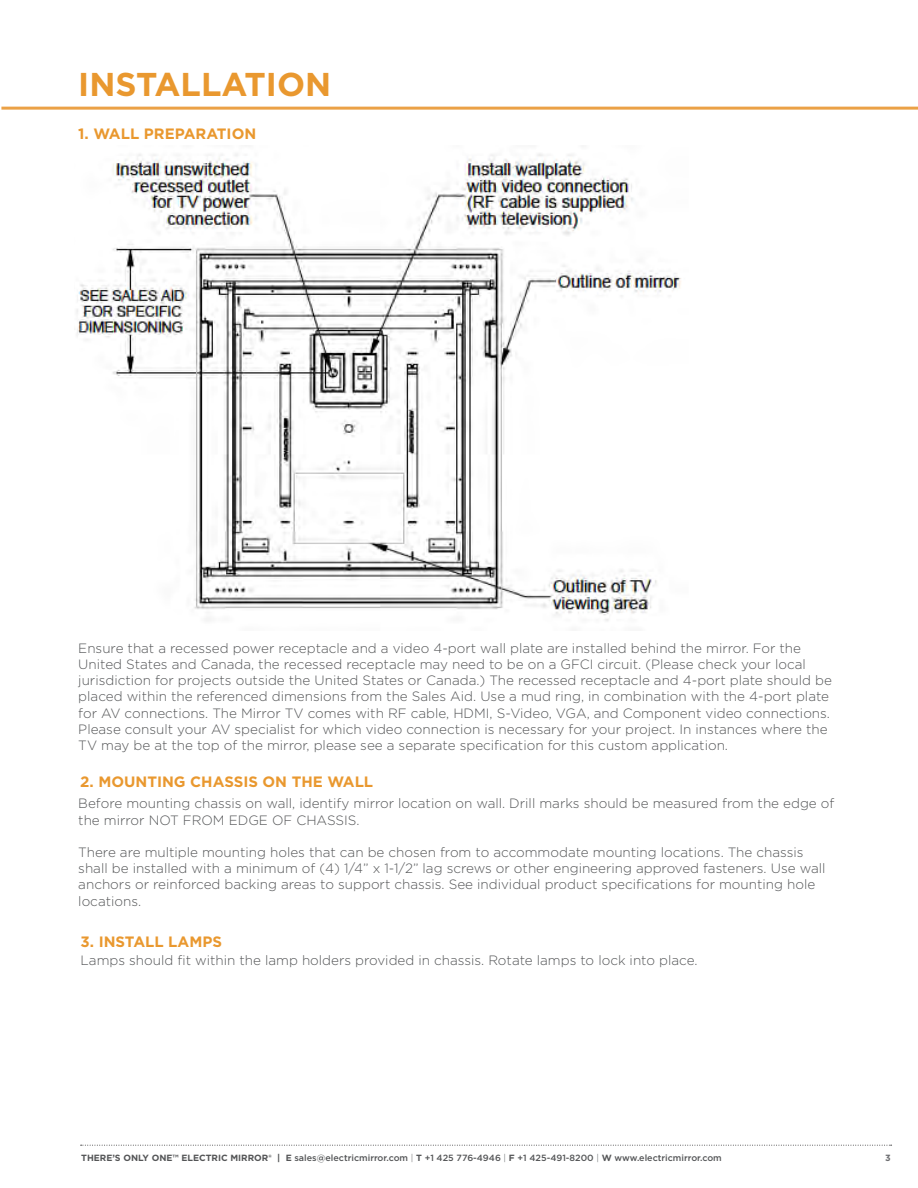
<style>
.page{position:relative;width:918px;height:1188px;background:#fff}
.page>*{position:absolute;margin:0;border:0;box-sizing:border-box;transform-origin:0 0}
.t1{font:700 33px "Gotham";color:#e9982f}
.t2{font:700 15px "Gotham";color:#e9982f}
.t3{font:300 13.5px/16.2px "Gotham";color:#545557}
.t4{font:500 9px "Gotham";color:#545557}
.t5{font:700 9px "Gotham";color:#6c6d70}
.s1{font-weight:700}
.s2{font-weight:300}
</style>
<div class="page">
<svg style="left:81px;top:1145px;width:811px;height:1px"></svg>
<hr style="left:1px;top:107px;width:917px;height:3px;background:#eba146">
<img style="left:76px;top:153px;width:605px;height:468px">
<p class="t1" style="left:78px;top:62px;width:254px">INSTALLATION</p>
<p class="t2" style="left:78px;top:124px;width:179px">1. WALL PREPARATION</p>
<p class="t3" style="left:78px;top:640px;width:755px">Ensure that a recessed power receptacle and a video 4-port wall plate are installed behind the mirror. For the United States and Canada, the recessed receptacle may need to be on a GFCI circuit. (Please check your local jurisdiction for projects outside the United States or Canada.) The recessed receptacle and 4-port plate should be placed within the referenced dimensions from the Sales Aid. Use a mud ring, in combination with the 4-port plate for AV connections. The Mirror TV comes with RF cable, HDMI, S-Video, VGA, and Component video connections.<br>Please consult your AV specialist for which video connection is necessary for your project. In instances where the TV may be at the top of the mirror, please see a separate specification for this custom application.</p>
<p class="t2" style="left:80px;top:772px;width:294px">2. MOUNTING CHASSIS ON THE WALL</p>
<p class="t3" style="left:78px;top:796px;width:758px">Before mounting chassis on wall, identify mirror location on wall. Drill marks should be measured from the edge of the mirror NOT FROM EDGE OF CHASSIS.</p>
<p class="t3" style="left:78px;top:844px;width:749px">There are multiple mounting holes that can be chosen from to accommodate mounting locations. The chassis shall be installed with a minimum of (4) 1/4” x 1-1/2” lag screws or other engineering approved fasteners. Use wall anchors or reinforced backing areas to support chassis. See individual product specifications for mounting hole locations.</p>
<p class="t2" style="left:81px;top:931px;width:143px">3. INSTALL LAMPS</p>
<p class="t3" style="left:81px;top:952px;width:618px">Lamps should fit within the lamp holders provided in chassis. Rotate lamps to lock into place.</p>
<p class="t4" style="left:81px;top:1151px;width:642px"><span class="s1">THERE’S ONLY ONE™ ELECTRIC MIRROR® | E</span> sales@electricmirror.com <span class="s2">|</span> <span class="s1">T</span> +1 425 776-4946 <span class="s2">|</span> <span class="s1">F</span> +1 425-491-8200 <span class="s2">|</span> <span class="s1">W</span> www.electricmirror.com</p>
<p class="t5" style="left:885px;top:1152px;width:7px">3</p>
</div>
